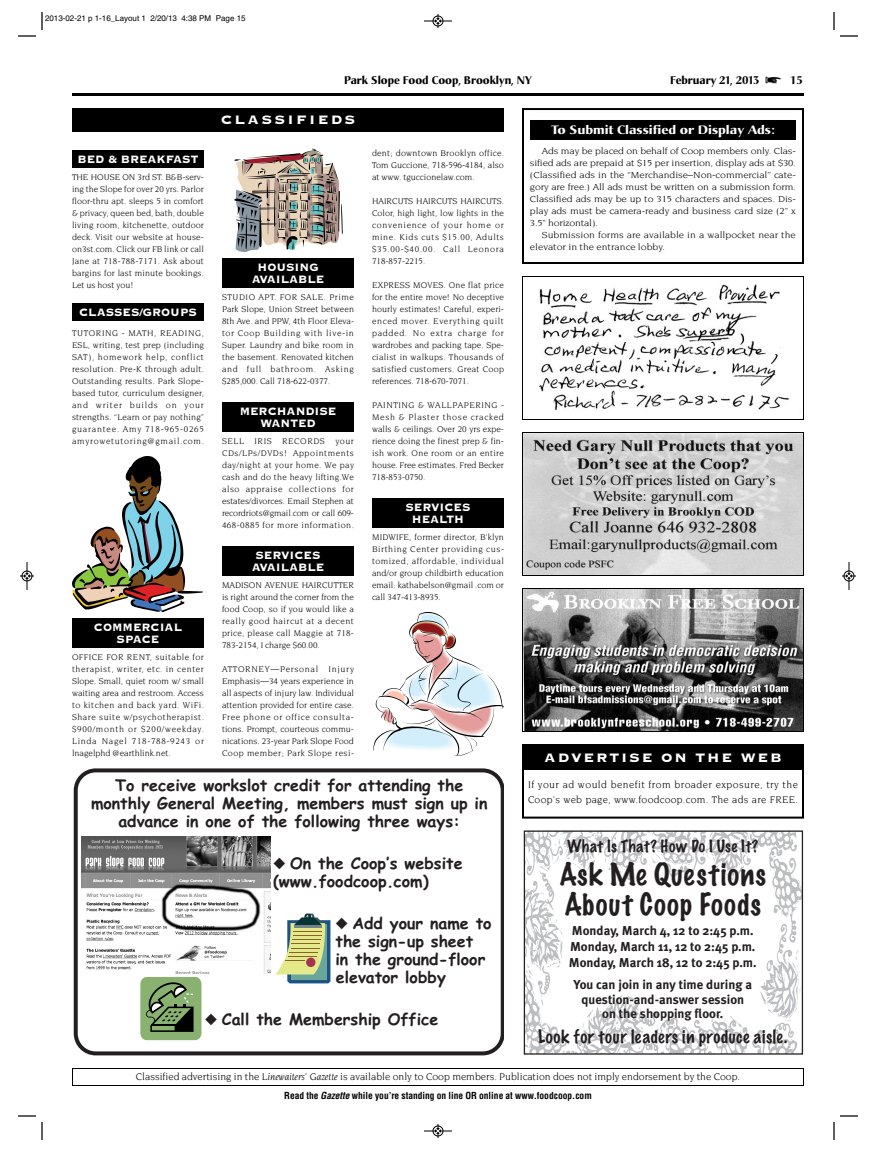
<style>
.page{position:relative;width:870px;height:1152px;background:#fff}
.page>*{position:absolute;margin:0;border:0;box-sizing:border-box;transform-origin:0 0}
.t1{font:100 28.4px/29px "Marker Felt";letter-spacing:.04em;color:#231f20}
.t2{font:100 16.8px "Marker Felt";letter-spacing:.04em;color:#231f20}
.t3{font:700 16px/18px "Comic Sans MS";color:#231f20}
.t4{font:16px "Copperplate Thirty Three BC";letter-spacing:.115em;color:#fff}
.t5{font:16px "Copperplate Thirty Three BC";letter-spacing:.145em;color:#fff}
.t6{font:100 15.5px "Marker Felt";letter-spacing:.035em;color:#231f20}
.t7{font:14px/12px "Copperplate Thirty Three BC";color:#fff;text-align:center;scale:.9 1}
.t8{font:700 12.9px/16.1px "Meta Plus";color:#231f20}
.t9{font:700 12px "Christiana";color:#fff;scale:1.11 1}
.t10{font:700 11px "Christiana";color:#000}
.t11{font:10.5px "Novarese";color:#000}
.t12{font:10.5px/15px "Novarese";letter-spacing:.04em;color:#000}
.t13{font:700 condensed 9.5px "Helvetica";color:#000}
.t14{font:9.4px/12px "Novarese";color:#000;text-align:justify;scale:1.11 1}
.t15{font:9px/12px "Novarese";letter-spacing:.01em;color:#000;text-align:justify}
.t16{font:8px "Helvetica";color:#000}
.s1{font-size:9.5px}
.s2{font-style:italic}
</style>
<div class="page">
<div style="left:72px;top:1068px;width:732px;height:18px;border:1px solid #000"></div>
<hr style="left:72px;top:93px;width:732px;height:3px;background:#000">
<img style="left:539px;top:284px;width:262px;height:127px">
<div style="left:522px;top:276px;width:282px;height:144px;border:1px solid #000"></div>
<img style="left:524px;top:434px;width:278px;height:140px">
<div style="left:522px;top:432px;width:282px;height:144px;border:1px solid #000"></div>
<img style="left:524px;top:590px;width:278px;height:140px">
<div style="left:522px;top:588px;width:282px;height:144px;border:1px solid #000"></div>
<div style="left:522px;top:108px;width:282px;height:156px;border:2px solid #000"></div>
<div style="left:530px;top:120px;width:266px;height:8px;background:#000"></div>
<div style="left:530px;top:128px;width:266px;height:12px;background:#000"></div>
<img style="left:526px;top:832px;width:275px;height:221px">
<div style="left:524px;top:830px;width:279px;height:225px;border:1px solid #231f20"></div>
<div style="left:72px;top:150px;width:132px;height:18px;background:#000"></div>
<div style="left:72px;top:303px;width:132px;height:18px;background:#000"></div>
<div style="left:72px;top:618px;width:132px;height:18px;background:#000"></div>
<div style="left:72px;top:635px;width:132px;height:13px;background:#000"></div>
<div style="left:222px;top:258px;width:132px;height:18px;background:#000"></div>
<div style="left:222px;top:275px;width:132px;height:13px;background:#000"></div>
<div style="left:222px;top:402px;width:132px;height:18px;background:#000"></div>
<div style="left:222px;top:419px;width:132px;height:13px;background:#000"></div>
<div style="left:222px;top:546px;width:132px;height:18px;background:#000"></div>
<div style="left:222px;top:563px;width:132px;height:13px;background:#000"></div>
<div style="left:372px;top:498px;width:132px;height:18px;background:#000"></div>
<div style="left:372px;top:515px;width:132px;height:13px;background:#000"></div>
<div style="left:72px;top:108px;width:432px;height:24px;background:#000"></div>
<svg style="left:74px;top:768px;width:430px;height:287px"></svg>
<img style="left:81px;top:836px;width:189px;height:137px">
<svg style="left:274px;top:914px;width:58px;height:69px"></svg>
<svg style="left:276px;top:914px;width:54px;height:69px"></svg>
<svg style="left:140px;top:977px;width:62px;height:63px"></svg>
<div style="left:522px;top:744px;width:282px;height:75px;border:2px solid #000"></div>
<div style="left:524px;top:746px;width:278px;height:24px;background:#000"></div>
<svg style="left:72px;top:456px;width:131px;height:156px"></svg>
<svg style="left:234px;top:149px;width:109px;height:103px"></svg>
<svg style="left:373px;top:612px;width:131px;height:144px"></svg>
<svg style="left:42px;top:12px;width:1px;height:18px"></svg>
<svg style="left:18px;top:36px;width:18px;height:1px"></svg>
<svg style="left:834px;top:12px;width:1px;height:18px"></svg>
<svg style="left:840px;top:36px;width:18px;height:1px"></svg>
<svg style="left:42px;top:1122px;width:1px;height:18px"></svg>
<svg style="left:18px;top:1116px;width:18px;height:1px"></svg>
<svg style="left:834px;top:1116px;width:24px;height:24px"></svg>
<svg style="left:424px;top:14px;width:28px;height:14px"></svg>
<svg style="left:424px;top:1124px;width:28px;height:14px"></svg>
<svg style="left:20px;top:562px;width:14px;height:28px"></svg>
<svg style="left:842px;top:562px;width:14px;height:28px"></svg>
<p class="t16" style="left:45px;top:15px;width:202px">2013-02-21 p 1-16_Layout 1 2/20/13 4:38 PM Page 15</p>
<p class="t10" style="left:344px;top:76px;width:189px">Park Slope Food Coop, Brooklyn, NY</p>
<p class="t10" style="left:670px;top:76px;width:91px">February 21, 2013</p>
<p class="t10" style="left:790px;top:76px;width:14px">15</p>
<h3 class="t7" style="left:78px;top:152px;width:136px">BED &amp; BREAKFAST</h3>
<p class="t15" style="left:72px;top:172px;width:134px">THE HOUSE ON 3rd ST. B&amp;B-serv&shy;ing the Slope for over 20 yrs. Parlor floor-thru apt. sleeps 5 in comfort &amp; privacy, queen bed, bath, double living room, kitchenette, outdoor deck. Visit our website at house&shy;on3st.com. Click our FB link or call Jane at 718-788-7171. Ask about bargins for last minute bookings.<br>Let us host you!</p>
<h3 class="t7" style="left:79px;top:305px;width:132px">CLASSES/GROUPS</h3>
<p class="t15" style="left:72px;top:328px;width:134px">TUTORING - MATH, READING, ESL, writing, test prep (including SAT), homework help, conflict resolution. Pre-K through adult.<br>Outstanding results. Park Slope&shy;based tutor, curriculum designer, and writer builds on your strengths. “Learn or pay nothing” guarantee. Amy 718-965-0265 amyrowetutoring@gmail.com.</p>
<h3 class="t7" style="left:94px;top:620px;width:99px">COMMERCIAL<br>SPACE</h3>
<p class="t15" style="left:72px;top:652px;width:134px">OFFICE FOR RENT, suitable for therapist, writer, etc. in center Slope. Small, quiet room w/ small waiting area and restroom. Access to kitchen and back yard. WiFi.<br>Share suite w/psychotherapist. $900/month or $200/weekday.<br>Linda Nagel 718-788-9243 or lnagelphd @earthlink.net.</p>
<h3 class="t5" style="left:221px;top:109px;width:136px">CLASSIFIEDS</h3>
<h3 class="t7" style="left:252px;top:260px;width:82px">HOUSING<br>AVAILABLE</h3>
<p class="t15" style="left:222px;top:292px;width:134px">STUDIO APT. FOR SALE. Prime Park Slope, Union Street between 8th Ave. and PPW, 4th Floor Eleva&shy;tor Coop Building with live-in Super. Laundry and bike room in the basement. Renovated kitchen and full bathroom. Asking $285,000. Call 718-622-0377.</p>
<h3 class="t7" style="left:240px;top:404px;width:109px">MERCHANDISE<br>WANTED</h3>
<p class="t15" style="left:222px;top:436px;width:134px">SELL IRIS RECORDS your CDs/LPs/DVDs! Appointments day/night at your home. We pay cash and do the heavy lifting.We also appraise collections for estates/divorces. Email Stephen at recordriots@gmail.com or call 609- 468-0885 for more information.</p>
<h3 class="t7" style="left:252px;top:548px;width:82px;text-align:left">SERVICES<br>AVAILABLE</h3>
<p class="t15" style="left:222px;top:580px;width:134px">MADISON AVENUE HAIRCUTTER is right around the corner from the food Coop, so if you would like a really good haircut at a decent price, please call Maggie at 718- 783-2154, I charge $60.00.</p>
<p class="t15" style="left:222px;top:664px;width:134px">ATTORNEY—Personal Injury Emphasis—34 years experience in all aspects of injury law. Individual attention provided for entire case.<br>Free phone or office consulta&shy;tions. Prompt, courteous commu&shy;nications. 23-year Park Slope Food Coop member; Park Slope resi-</p>
<p class="t15" style="left:372px;top:148px;width:133px">dent; downtown Brooklyn office.<br>Tom Guccione, 718-596-4184, also at www. tguccionelaw.com.</p>
<p class="t15" style="left:372px;top:196px;width:134px">HAIRCUTS HAIRCUTS HAIRCUTS.<br>Color, high light, low lights in the convenience of your home or mine. Kids cuts $15.00, Adults $35.00-$40.00. Call Leonora 718-857-2215.</p>
<p class="t15" style="left:372px;top:280px;width:134px">EXPRESS MOVES. One flat price for the entire move! No deceptive hourly estimates! Careful, experi&shy;enced mover. Everything quilt padded. No extra charge for wardrobes and packing tape. Spe&shy;cialist in walkups. Thousands of satisfied customers. Great Coop references. 718-670-7071.</p>
<p class="t15" style="left:372px;top:400px;width:134px">PAINTING &amp; WALLPAPERING - Mesh &amp; Plaster those cracked walls &amp; ceilings. Over 20 yrs expe&shy;rience doing the finest prep &amp; fin&shy;ish work. One room or an entire house. Free estimates. Fred Becker 718-853-0750.</p>
<h3 class="t7" style="left:406px;top:500px;width:74px">SERVICES<br>HEALTH</h3>
<p class="t15" style="left:372px;top:532px;width:134px">MIDWIFE, former director, B’klyn Birthing Center providing cus&shy;tomized, affordable, individual and/or group childbirth education email: kathabelson@gmail .com or call 347-413-8935.</p>
<h3 class="t3" style="left:91px;top:778px;width:398px;text-align:center">To receive workslot credit for attending the monthly General Meeting, members must sign up in advance in one of the following three ways:</h3>
<h3 class="t3" style="left:273px;top:856px;width:191px">◆ On the Coop’s website (www.foodcoop.com)</h3>
<h3 class="t3" style="left:335px;top:916px;width:158px">◆ Add your name to the sign-up sheet<br>in the ground-floor elevator lobby</h3>
<h3 class="t3" style="left:205px;top:1012px;width:235px">◆ Call the Membership Office</h3>
<h3 class="t9" style="left:551px;top:125px;width:203px">To Submit Classified or Display Ads:</h3>
<p class="t14" style="left:530px;top:145px;width:241px;text-indent:12px">Ads may be placed on behalf of Coop members only. Clas&shy;sified ads are prepaid at $15 per insertion, display ads at $30. (Classified ads in the “Merchandise–Non-commercial” cate&shy;gory are free.) All ads must be written on a submission form.<br>Classified ads <span class="s1">may</span> be up to 315 characters and spaces. Dis&shy;play ads must be camera-ready and business card size (2" x 3.5" horizontal).</p>
<p class="t14" style="left:530px;top:229px;width:241px;text-indent:12px">Submission forms are available in a wallpocket near the elevator in the entrance lobby.</p>
<h3 class="t4" style="left:544px;top:747px;width:239px">ADVERTISE ON THE WEB</h3>
<p class="t12" style="left:528px;top:778px;width:272px">If your ad would benefit from broader exposure, try the<br>Coop's web page, www.foodcoop.com. The ads are FREE.</p>
<h3 class="t6" style="left:567px;top:840px;width:193px">What Is That? How Do I Use It?</h3>
<h1 class="t1" style="left:560px;top:863px;width:208px">Ask Me Questions<br>About Coop Foods</h1>
<h3 class="t8" style="left:569px;top:924px;width:189px">Monday, March 4, 12 to 2:45 p.m.<br>Monday, March 11, 12 to 2:45 p.m.<br>Monday, March 18, 12 to 2:45 p.m.</h3>
<h3 class="t8" style="left:573px;top:979px;width:180px;line-height:14.2px;text-align:center">You can join in any time during a question-and-answer session on the shopping floor.</h3>
<h2 class="t2" style="left:538px;top:1030px;width:251px">Look for tour leaders in produce aisle.</h2>
<p class="t11" style="left:136px;top:1072px;width:606px">Classified advertising in the <span class="s2">Linewaiters’ Gazette</span> is available only to Coop members. Publication does not imply endorsement by the Coop.</p>
<p class="t13" style="left:284px;top:1092px;width:309px">Read the <span class="s2">Gazette</span>while you’re standing on line OR online at www.foodcoop.com</p>
</div>
